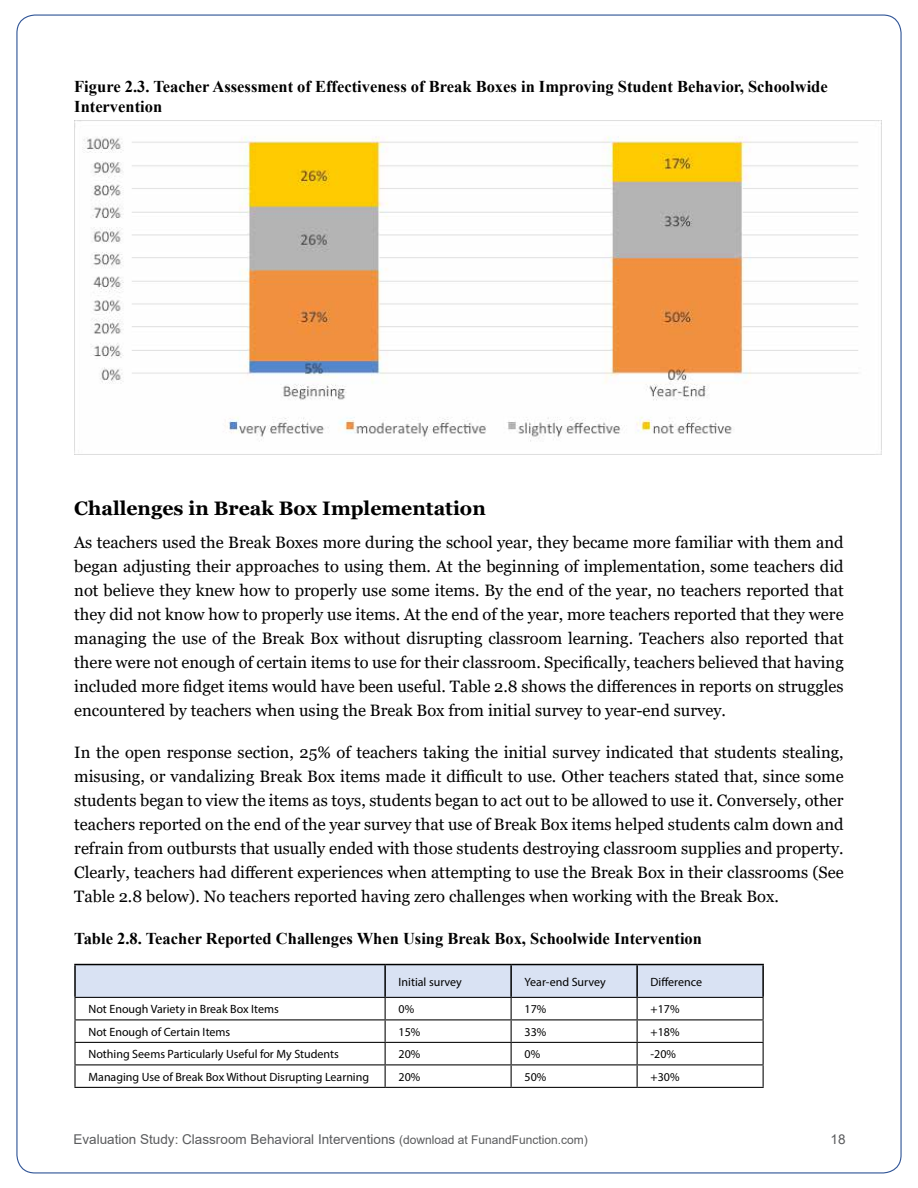
<style>
.page{position:relative;width:918px;height:1188px;background:#fff}
.page>*{position:absolute;margin:0;border:0;box-sizing:border-box;transform-origin:0 0}
.t1{font:700 19.5px "Georgia";color:#000}
.t2{font:16.5px/24px "Georgia";color:#000;text-align:justify}
.t3{font:700 16.5px/19.8px "Times New Roman";color:#000}
.t4{font:13.5px "Arial";color:#5a5b5d}
.t5{font:12px "Myriad Pro";color:#000}
.s1{font-size:12px}
</style>
<div class="page">
<img style="left:74px;top:120px;width:807px;height:335px">
<hr style="left:74px;top:1019px;width:311px;height:1px;background:#0f0f0f">
<hr style="left:74px;top:1042px;width:311px;height:1px;background:#0f0f0f">
<hr style="left:74px;top:1064px;width:311px;height:1px;background:#0f0f0f">
<hr style="left:74px;top:964px;width:311px;height:1px;background:#000">
<hr style="left:74px;top:965px;width:2px;height:32px;background:#000">
<hr style="left:385px;top:964px;width:126px;height:1px;background:#000">
<hr style="left:511px;top:964px;width:126px;height:1px;background:#000">
<hr style="left:637px;top:964px;width:127px;height:1px;background:#000">
<hr style="left:74px;top:997px;width:311px;height:1px;background:#0f0f0f">
<hr style="left:74px;top:998px;width:2px;height:21px;background:#0f0f0f">
<hr style="left:74px;top:1020px;width:2px;height:22px;background:#0f0f0f">
<hr style="left:74px;top:1043px;width:2px;height:21px;background:#0f0f0f">
<hr style="left:74px;top:1065px;width:2px;height:22px;background:#0f0f0f">
<svg style="left:75px;top:965px;width:689px;height:122px"></svg>
<hr style="left:74px;top:1087px;width:311px;height:1px;background:#0f0f0f">
<hr style="left:385px;top:1087px;width:126px;height:1px;background:#0f0f0f">
<hr style="left:511px;top:1087px;width:126px;height:1px;background:#0f0f0f">
<hr style="left:637px;top:1087px;width:127px;height:1px;background:#0f0f0f">
<p class="t3" style="left:74px;top:76px;width:755px">Figure 2.3. Teacher Assessment of Effectiveness of Break Boxes in Improving Student Behavior, Schoolwide<br>Intervention</p>
<p class="t1" style="left:74px;top:496px;width:413px">Challenges in Break Box Implementation</p>
<p class="t2" style="left:74px;top:531px;width:771px">As teachers used the Break Boxes more during the school year, they became more familiar with them and began adjusting their approaches to using them. At the beginning of implementation, some teachers did not believe they knew how to properly use some items. By the end of the year, no teachers reported that they did not know how to properly use items. At the end of the year, more teachers reported that they were managing the use of the Break Box without disrupting classroom learning. Teachers also reported that there were not enough of certain items to use for their classroom. Specifically, teachers believed that having included more fidget items would have been useful. Table 2.8 shows the differences in reports on struggles encountered by teachers when using the Break Box from initial survey to year-end survey.</p>
<p class="t2" style="left:74px;top:741px;width:771px">In the open response section, 25% of teachers taking the initial survey indicated that students stealing, misusing, or vandalizing Break Box items made it difficult to use. Other teachers stated that, since some students began to view the items as toys, students began to act out to be allowed to use it. Conversely, other teachers reported on the end of the year survey that use of Break Box items helped students calm down and refrain from outbursts that usually ended with those students destroying classroom supplies and property.<br>Clearly, teachers had different experiences when attempting to use the Break Box in their classrooms (See Table 2.8 below). No teachers reported having zero challenges when working with the Break Box.</p>
<p class="t3" style="left:74px;top:929px;width:629px">Table 2.8. Teacher Reported Challenges When Using Break Box, Schoolwide Intervention</p>
<p class="t5" style="left:399px;top:974px;width:65px">Initial survey</p>
<p class="t5" style="left:525px;top:974px;width:83px">Year-end Survey</p>
<p class="t5" style="left:651px;top:974px;width:53px">Difference</p>
<p class="t5" style="left:88px;top:1002px;width:192px">Not Enough Variety in Break Box Items</p>
<p class="t5" style="left:399px;top:1002px;width:17px">0%</p>
<p class="t5" style="left:525px;top:1002px;width:23px">17%</p>
<p class="t5" style="left:651px;top:1002px;width:30px">+17%</p>
<p class="t5" style="left:88px;top:1024px;width:143px">Not Enough of Certain Items</p>
<p class="t5" style="left:399px;top:1024px;width:23px">15%</p>
<p class="t5" style="left:525px;top:1024px;width:23px">33%</p>
<p class="t5" style="left:651px;top:1024px;width:30px">+18%</p>
<p class="t5" style="left:88px;top:1047px;width:252px">Nothing Seems Particularly Useful for My Students</p>
<p class="t5" style="left:399px;top:1047px;width:23px">20%</p>
<p class="t5" style="left:525px;top:1047px;width:17px">0%</p>
<p class="t5" style="left:651px;top:1047px;width:27px">-20%</p>
<p class="t5" style="left:88px;top:1069px;width:282px">Managing Use of Break Box Without Disrupting Learning</p>
<p class="t5" style="left:399px;top:1069px;width:23px">20%</p>
<p class="t5" style="left:525px;top:1069px;width:23px">50%</p>
<p class="t5" style="left:651px;top:1069px;width:30px">+30%</p>
<p class="t4" style="left:73px;top:1130px;width:516px">Evaluation Study: Classroom Behavioral Interventions <span class="s1">(download at FunandFunction.com)</span></p>
<p class="t4" style="left:831px;top:1130px;width:17px">18</p>
</div>
